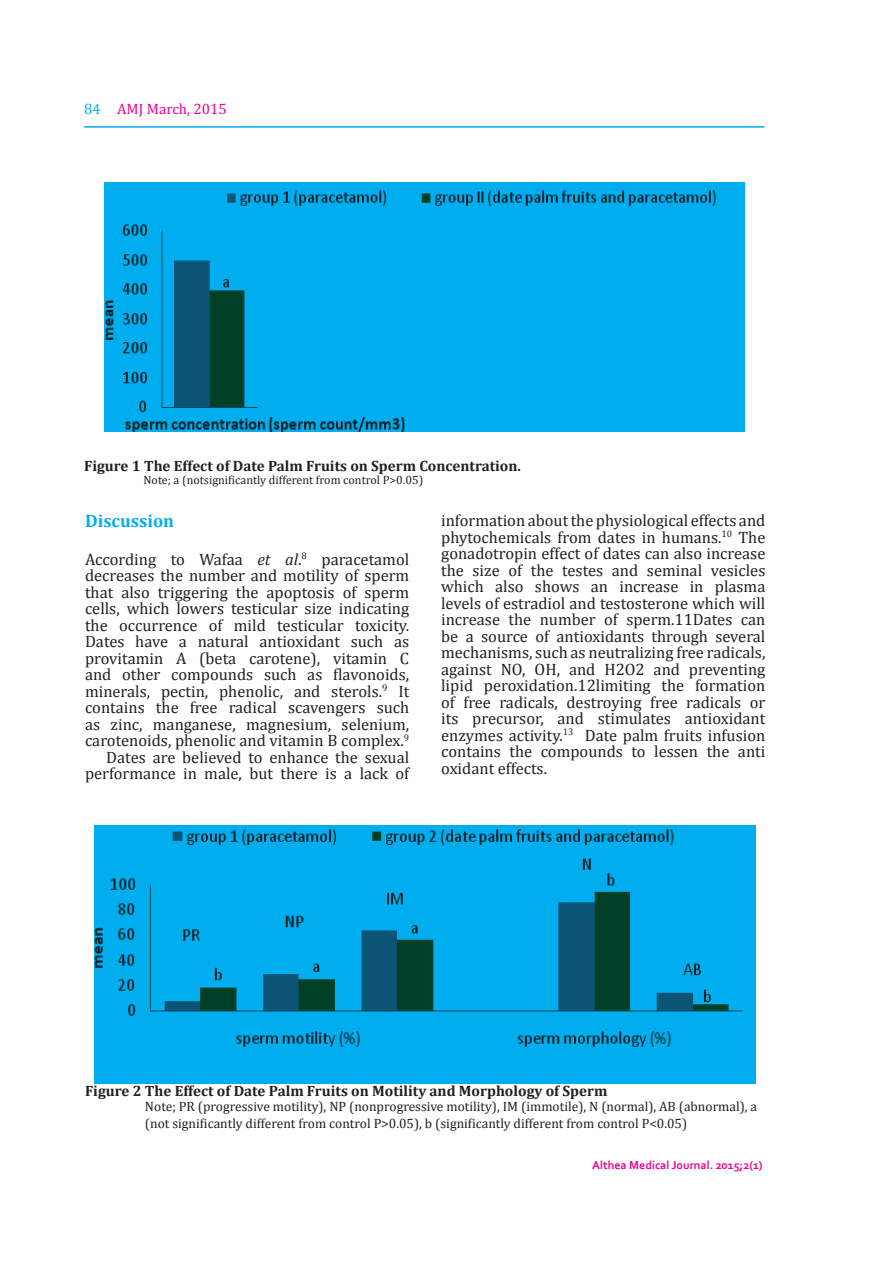
<style>
.page{position:relative;width:893px;height:1263px;background:#fff}
.page>*{position:absolute;margin:0;border:0;box-sizing:border-box;transform-origin:0 0}
.t1{font:700 18px "Cambria";color:#00aeef}
.t2{font:16.5px/16.5px "Cambria";color:#231f20;text-align:right}
.t3{font:700 15px "Cambria";color:#231f20}
.t4{font:15px "Cambria";color:#ed028c}
.t5{font:13.5px/16.5px "Cambria";color:#231f20}
.t6{font:12px "Cambria";color:#231f20}
.t7{font:700 12px "Corbel";color:#ed028c}
.s1{color:#00aeef}
.s2{font-style:italic}
</style>
<div class="page">
<hr style="left:84px;top:126px;width:681px;height:2px;background:#00aeef">
<img style="left:104px;top:183px;width:640px;height:249px">
<img style="left:95px;top:825px;width:661px;height:258px">
<p class="t4" style="left:84px;top:100px;width:144px"><span class="s1">84</span> AMJ March, 2015</p>
<p class="t3" style="left:84px;top:457px;width:438px">Figure 1 The Effect of Date Palm Fruits on Sperm Concentration.</p>
<p class="t6" style="left:143px;top:473px;width:281px">Note; a (notsignificantly different from control P&gt;0.05)</p>
<p class="t1" style="left:85px;top:510px;width:91px">Discussion</p>
<p class="t2" style="left:85px;top:551px;width:326px">According to Wafaa <span class="s2">et al</span>.<sup>8</sup> paracetamol decreases the number and motility of sperm that also triggering the apoptosis of sperm cells, which lowers testicular size indicating the occurrence of mild testicular toxicity.<br>Dates have a natural antioxidant such as provitamin A (beta carotene), vitamin C and other compounds such as flavonoids, minerals, pectin, phenolic, and sterols.<sup>9</sup> It contains the free radical scavengers such as zinc, manganese, magnesium, selenium, carotenoids, phenolic and vitamin B complex.<sup>9<br></sup>Dates are believed to enhance the sexual performance in male, but there is a lack of</p>
<p class="t2" style="left:441px;top:512px;width:326px;text-align:justify">information about the physiological effects and phytochemicals from dates in humans.<sup>10</sup> The gonadotropin effect of dates can also increase the size of the testes and seminal vesicles which also shows an increase in plasma levels of estradiol and testosterone which will increase the number of sperm.11Dates can be a source of antioxidants through several mechanisms, such as neutralizing free radicals, against NO, OH, and H2O2 and preventing lipid peroxidation.12limiting the formation of free radicals, destroying free radicals or its precursor, and stimulates antioxidant enzymes activity.<sup>13</sup> Date palm fruits infusion contains the compounds to lessen the anti oxidant effects.</p>
<p class="t3" style="left:85px;top:1082px;width:524px">Figure 2 The Effect of Date Palm Fruits on Motility and Morphology of Sperm</p>
<p class="t5" style="left:145px;top:1098px;width:614px">Note; PR (progressive motility), NP (nonprogressive motility), IM (immotile), N (normal), AB (abnormal), a (not significantly different from control P&gt;0.05), b (significantly different from control P&lt;0.05)</p>
<p class="t7" style="left:592px;top:1157px;width:172px">Althea Medical Journal. 2015;2(1)</p>
</div>
